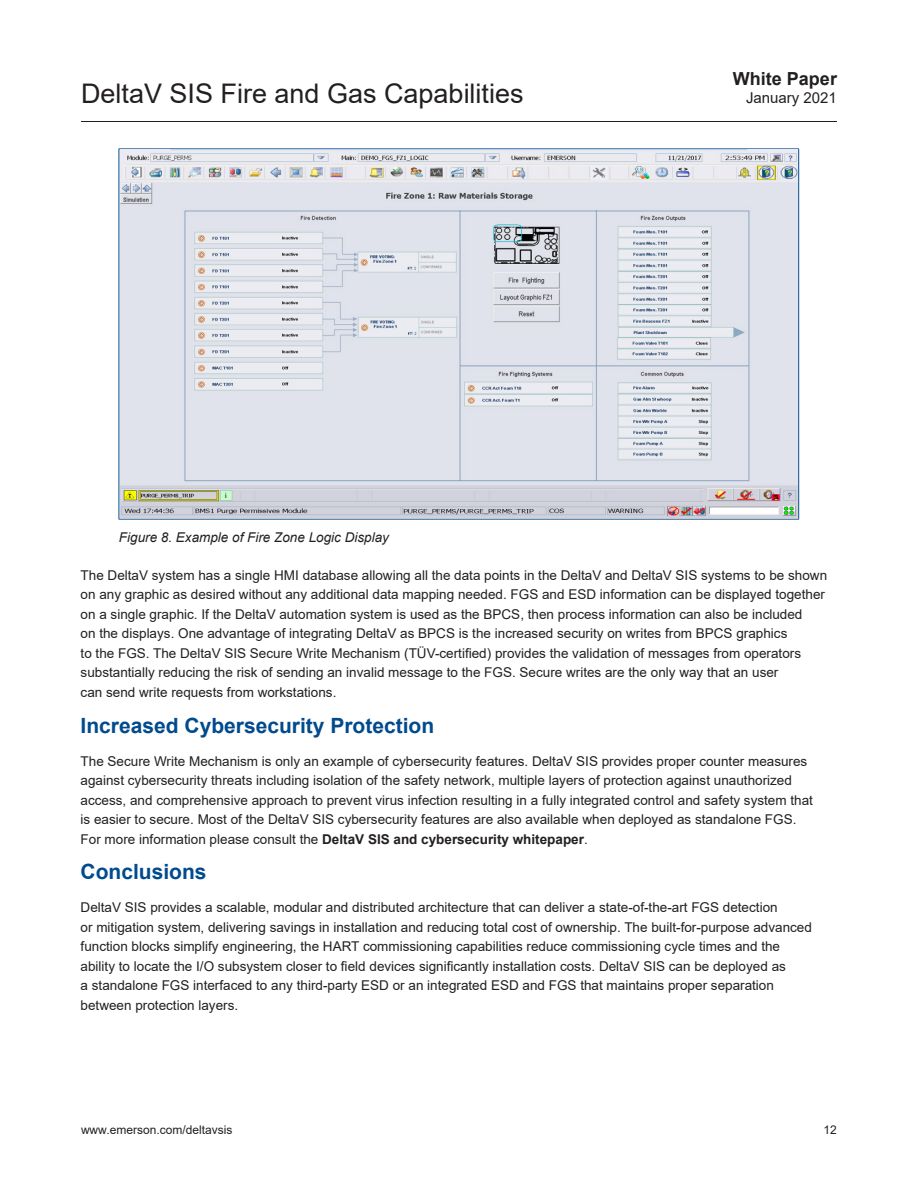
<style>
.page{position:relative;width:918px;height:1188px;background:#fff}
.page>*{position:absolute;margin:0;border:0;box-sizing:border-box;transform-origin:0 0}
.t1{font:27px "Arial";color:#231f20}
.Subhead_1{font:700 21px "Arial";color:#004a8d}
.t2{font:700 18px "Arial";color:#231f20}
.t3{font:15px "Arial";color:#231f20}
.Body_Text{font:13.5px/19.5px "Arial";color:#231f20}
.Image_Illustration_C{font:italic 13.5px "Arial";color:#231f20}
.t4{font:12px "Arial";color:#231f20}
.s1{font-weight:700}
</style>
<div class="page">
<hr style="left:81px;top:121px;width:756px;height:1px;background:#231f20">
<hr style="left:119px;top:519px;width:680px;height:1px;background:#004a8d">
<hr style="left:119px;top:148px;width:680px;height:1px;background:#004a8d">
<hr style="left:119px;top:149px;width:1px;height:370px;background:#004a8d">
<hr style="left:798px;top:149px;width:1px;height:370px;background:#004a8d">
<img style="left:120px;top:150px;width:678px;height:368px">
<h1 class="t1" style="left:81px;top:75px;width:444px">DeltaV SIS Fire and Gas Capabilities</h1>
<h3 class="t2" style="left:733px;top:66px;width:106px">White Paper</h3>
<p class="t3" style="left:746px;top:88px;width:92px">January 2021</p>
<p class="Image_Illustration_C" style="left:119px;top:529px;width:272px">Figure 8. Example of Fire Zone Logic Display</p>
<p class="Body_Text" style="left:81px;top:565px;width:748px">The DeltaV system has a single HMI database allowing all the data points in the DeltaV and DeltaV SIS systems to be shown on any graphic as desired without any additional data mapping needed. FGS and ESD information can be displayed together on a single graphic. If the DeltaV automation system is used as the BPCS, then process information can also be included<br>on the displays. One advantage of integrating DeltaV as BPCS is the increased security on writes from BPCS graphics<br>to the FGS. The DeltaV SIS Secure Write Mechanism (TÜV-certified) provides the validation of messages from operators substantially reducing the risk of sending an invalid message to the FGS. Secure writes are the only way that an user<br>can send write requests from workstations.</p>
<p class="Subhead_1" style="left:81px;top:710px;width:355px">Increased Cybersecurity Protection</p>
<p class="Body_Text" style="left:81px;top:751px;width:734px">The Secure Write Mechanism is only an example of cybersecurity features. DeltaV SIS provides proper counter measures against cybersecurity threats including isolation of the safety network, multiple layers of protection against unauthorized access, and comprehensive approach to prevent virus infection resulting in a fully integrated control and safety system that is easier to secure. Most of the DeltaV SIS cybersecurity features are also available when deployed as standalone FGS.<br>For more information please consult the <span class="s1">DeltaV SIS and cybersecurity whitepaper</span>.</p>
<p class="Subhead_1" style="left:81px;top:857px;width:128px">Conclusions</p>
<p class="Body_Text" style="left:81px;top:898px;width:733px">DeltaV SIS provides a scalable, modular and distributed architecture that can deliver a state-of-the-art FGS detection<br>or mitigation system, delivering savings in installation and reducing total cost of ownership. The built-for-purpose advanced function blocks simplify engineering, the HART commissioning capabilities reduce commissioning cycle times and the ability to locate the I/O subsystem closer to field devices significantly installation costs. DeltaV SIS can be deployed as<br>a standalone FGS interfaced to any third-party ESD or an integrated ESD and FGS that maintains proper separation between protection layers.</p>
<p class="t4" style="left:81px;top:1122px;width:153px">www.emerson.com/deltavsis</p>
<p class="t4" style="left:824px;top:1122px;width:15px">12</p>
</div>
